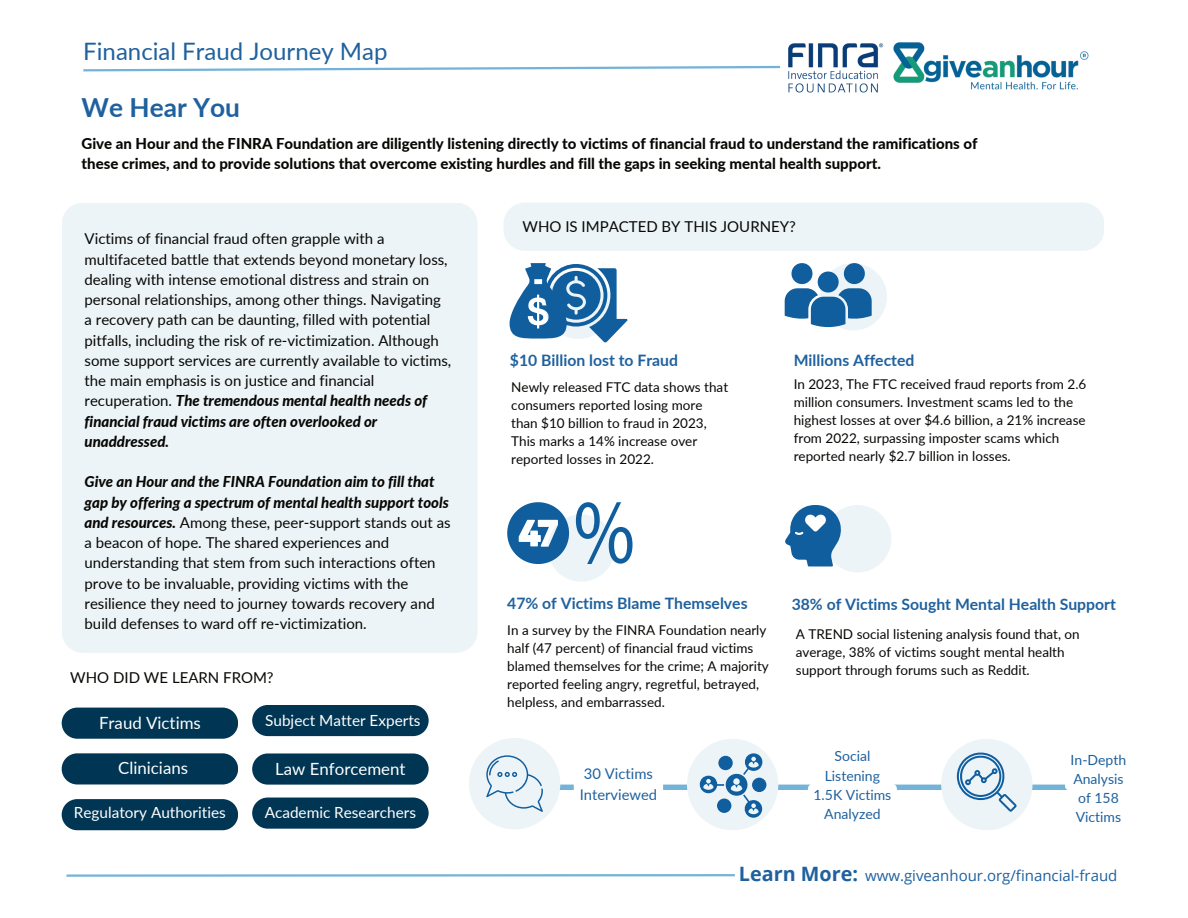
<style>
.page{position:relative;width:1188px;height:918px;background:#fff}
.page>*{position:absolute;margin:0;border:0;box-sizing:border-box;transform-origin:0 0}
.t1{font:700 26.25px "Lato";color:#1f619e}
.t2{font:24px "Lato";color:#1f619e}
.t3{font:16.8px "Lato";color:#fff}
.t4{font:700 15.75px "Lato";color:#1f619e}
.t5{font:15.3px "Lato";color:#fff}
.t6{font:15px/20.2px "Lato";color:#080704}
.t7{font:800 15px/20.2px "Lato";color:#080704}
.t8{font:15px "Open Sans";color:#1f619e}
.t9{font:14.85px/20.4px "Lato";color:#1f619e}
.t10{font:13.95px/19.2px "Lato";color:#1f619e;text-align:center}
.t11{font:13.5px/18px "Lato";color:#080704}
.s1{font-weight:800;font-style:italic}
.s2{font-weight:700;font-size:19.8px}
</style>
<div class="page">
<div style="left:62px;top:203px;width:416px;height:450px;background:#ecf4f8"></div>
<div style="left:503px;top:203px;width:601px;height:48px;background:#ecf4f8"></div>
<div style="left:820px;top:263px;width:67px;height:68px;background:#ecf4f8;border-radius:50%"></div>
<svg style="left:785px;top:263px;width:86px;height:65px"></svg>
<div style="left:548px;top:514px;width:67px;height:68px;background:#ecf4f8;border-radius:50%"></div>
<div style="left:824px;top:505px;width:67px;height:67px;background:#ecf4f8;border-radius:50%"></div>
<svg style="left:510px;top:263px;width:118px;height:80px"></svg>
<svg style="left:507px;top:502px;width:62px;height:62px"></svg>
<div style="left:62px;top:753px;width:176px;height:31px;background:#003553;border-radius:16px"></div>
<div style="left:252px;top:753px;width:177px;height:32px;background:#003553;border-radius:16px"></div>
<div style="left:62px;top:799px;width:176px;height:31px;background:#003553;border-radius:16px"></div>
<div style="left:252px;top:798px;width:177px;height:31px;background:#003553;border-radius:16px"></div>
<svg style="left:83px;top:65px;width:697px;height:7px"></svg>
<div style="left:687px;top:739px;width:91px;height:91px;background:#ecf4f8;border-radius:50%"></div>
<div style="left:469px;top:738px;width:91px;height:91px;background:#ecf4f8;border-radius:50%"></div>
<svg style="left:576px;top:502px;width:56px;height:62px"></svg>
<div style="left:62px;top:708px;width:176px;height:31px;background:#003553;border-radius:16px"></div>
<div style="left:252px;top:705px;width:177px;height:31px;background:#003553;border-radius:16px"></div>
<div style="left:941px;top:739px;width:92px;height:91px;background:#ecf4f8;border-radius:50%"></div>
<svg style="left:785px;top:505px;width:56px;height:61px"></svg>
<svg style="left:486px;top:748px;width:582px;height:80px"></svg>
<img style="left:780px;top:43px;width:102px;height:50px">
<hr style="left:66px;top:874px;width:669px;height:3px;background:#72b3d7">
<img style="left:882px;top:42px;width:207px;height:48px">
<h2 class="t2" style="left:83px;top:35px;width:306px">Financial Fraud Journey Map</h2>
<h1 class="t1" style="left:82px;top:88px;width:160px">We Hear You</h1>
<p class="t7" style="left:82px;top:133px;width:898px">Give an Hour and the FINRA Foundation are diligently listening directly to victims of financial fraud to understand the ramifications of these crimes, and to provide solutions that overcome existing hurdles and fill the gaps in seeking mental health support.</p>
<p class="t6" style="left:85px;top:228px;width:368px">Victims of financial fraud often grapple with a multifaceted battle that extends beyond monetary loss, dealing with intense emotional distress and strain on personal relationships, among other things. Navigating a recovery path can be daunting, filled with potential pitfalls, including the risk of re-victimization. Although some support services are currently available to victims, the main emphasis is on justice and financial recuperation. <span class="s1">The tremendous mental health needs of financial fraud victims are often overlooked or unaddressed.</span></p>
<p class="t6" style="left:85px;top:471px;width:368px"><span class="s1">Give an Hour and the FINRA Foundation aim to fill that gap by offering a spectrum of mental health support tools and resources.</span> Among these, peer-support stands out as a beacon of hope. The shared experiences and understanding that stem from such interactions often prove to be invaluable, providing victims with the resilience they need to journey towards recovery and build defenses to ward off re-victimization.</p>
<p class="t6" style="left:70px;top:667px;width:205px">WHO DID WE LEARN FROM?</p>
<p class="t3" style="left:99px;top:711px;width:103px">Fraud Victims</p>
<p class="t5" style="left:265px;top:709px;width:157px">Subject Matter Experts</p>
<p class="t6" style="left:523px;top:216px;width:275px">WHO IS IMPACTED BY THIS JOURNEY?</p>
<p class="t4" style="left:510px;top:348px;width:170px">$10 Billion lost to Fraud</p>
<p class="t11" style="left:511px;top:377px;width:218px">Newly released FTC data shows that consumers reported losing more than $10 billion to fraud in 2023,<br>This marks a 14% increase over reported losses in 2022.</p>
<p class="t4" style="left:794px;top:348px;width:122px">Millions Affected</p>
<p class="t11" style="left:794px;top:375px;width:294px">In 2023, The FTC received fraud reports from 2.6 million consumers. Investment scams led to the highest losses at over $4.6 billion, a 21% increase from 2022, surpassing imposter scams which reported nearly $2.7 billion in losses.</p>
<p class="t4" style="left:507px;top:591px;width:242px">47% of Victims Blame Themselves</p>
<p class="t11" style="left:507px;top:621px;width:263px">In a survey by the FINRA Foundation nearly half (47 percent) of financial fraud victims blamed themselves for the crime; A majority reported feeling angry, regretful, betrayed, helpless, and embarrassed.</p>
<p class="t4" style="left:792px;top:593px;width:326px">38% of Victims Sought Mental Health Support</p>
<p class="t11" style="left:796px;top:624px;width:285px">A TREND social listening analysis found that, on average, 38% of victims sought mental health support through forums such as Reddit.</p>
<p class="t3" style="left:118px;top:756px;width:71px">Clinicians</p>
<p class="t5" style="left:74px;top:802px;width:153px">Regulatory Authorities</p>
<p class="t3" style="left:275px;top:757px;width:132px">Law Enforcement</p>
<p class="t9" style="left:580px;top:763px;width:79px">30 Victims<br>Interviewed</p>
<p class="t10" style="left:813px;top:746px;width:79px">Social<br>Listening<br>1.5K Victims</p>
<p class="t5" style="left:265px;top:802px;width:153px">Academic Researchers</p>
<p class="t10" style="left:824px;top:804px;width:58px">Analyzed</p>
<p class="t10" style="left:1071px;top:749px;width:57px">In-Depth<br>Analysis of 158<br>Victims</p>
<p class="t8" style="left:739px;top:865px;width:380px"><span class="s2">Learn More:</span> www.giveanhour.org/financial-fraud</p>
</div>
